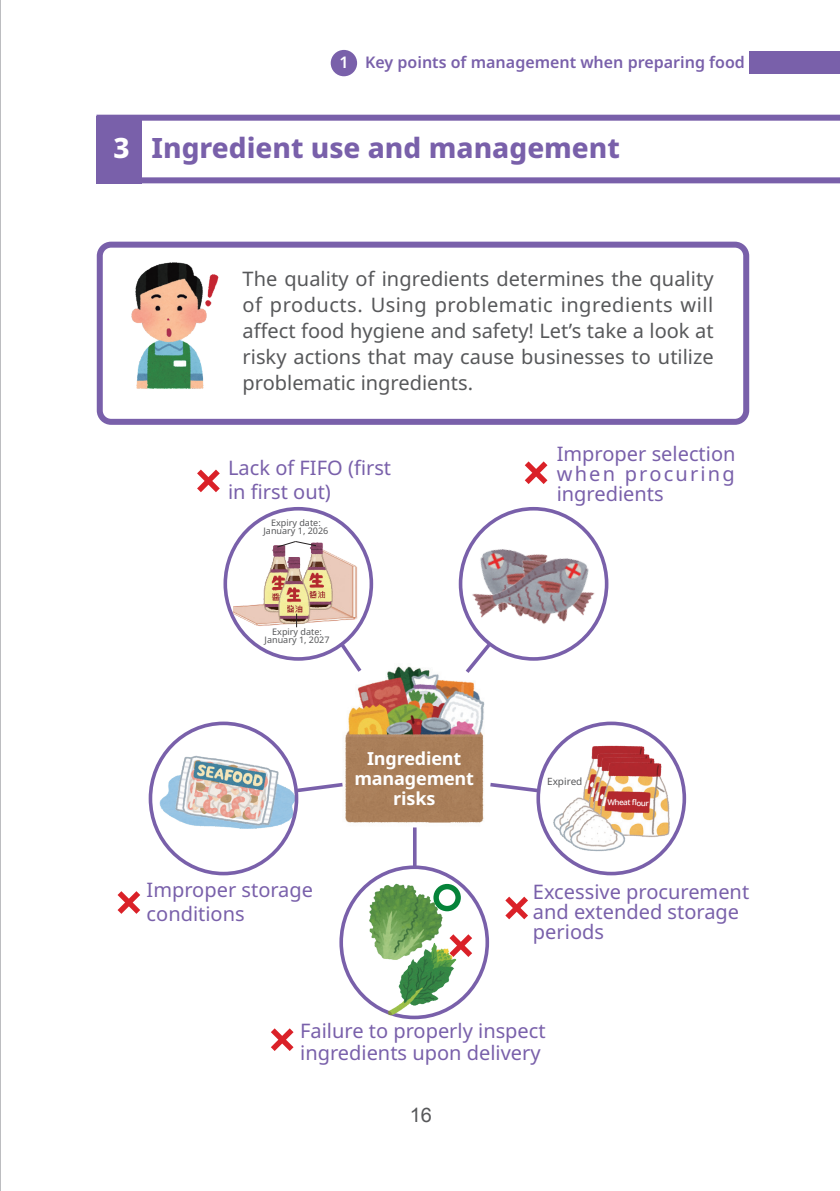
<style>
.page{position:relative;width:840px;height:1191px;background:#fff}
.page>*{position:absolute;margin:0;border:0;box-sizing:border-box;transform-origin:0 0}
.t1{font:800 28px "Noto Sans";color:#7960aa}
.t2{font:20px/26px "Noto Sans";color:#57585a;text-align:justify}
.t3{font:20px/20px "Noto Sans";color:#7960aa}
.t4{font:20px "Arial";color:#57585a}
.t5{font:700 18px/20px "Noto Sans";letter-spacing:-.01em;color:#fff;text-align:center}
.t6{font:600 16px "Noto Sans";color:#7960aa}
.t7{font:10px "Noto Sans";color:#57585a}
.t8{font:9px/8px "Noto Sans";color:#57585a;text-align:center}
.t9{font:500 8px "Noto Sans";color:#fff}
.s1{color:#fff}
</style>
<div class="page">
<div style="left:330px;top:50px;width:27px;height:26px;background:#7960aa;border-radius:50%"></div>
<div style="left:748px;top:51px;width:91px;height:23px;background:#7960aa"></div>
<img style="left:131px;top:262px;width:88px;height:127px">
<img style="left:155px;top:767px;width:142px;height:63px">
<img style="left:171px;top:745px;width:109px;height:85px">
<div style="left:148px;top:721px;width:150px;height:154px;border:4px solid #7960aa;border-radius:50%"></div>
<div style="left:97px;top:242px;width:651px;height:183px;border:6px solid #7960aa;border-radius:11px"></div>
<div style="left:96px;top:116px;width:46px;height:67px;background:#7960aa"></div>
<div style="left:96px;top:177px;width:743px;height:6px;background:#7960aa"></div>
<div style="left:96px;top:115px;width:743px;height:6px;background:#7960aa"></div>
<svg style="left:197px;top:469px;width:23px;height:24px"></svg>
<svg style="left:524px;top:461px;width:24px;height:23px"></svg>
<svg style="left:117px;top:891px;width:23px;height:23px"></svg>
<svg style="left:505px;top:896px;width:23px;height:24px"></svg>
<svg style="left:271px;top:1028px;width:23px;height:23px"></svg>
<img style="left:483px;top:516px;width:126px;height:82px">
<img style="left:458px;top:527px;width:149px;height:133px">
<div style="left:536px;top:721px;width:149px;height:154px;border:4px solid #7960aa;border-radius:50%"></div>
<img style="left:551px;top:743px;width:94px;height:85px">
<img style="left:556px;top:751px;width:94px;height:84px">
<img style="left:561px;top:756px;width:94px;height:86px">
<img style="left:568px;top:760px;width:104px;height:93px">
<div style="left:223px;top:507px;width:150px;height:153px;border:4px solid #7960aa;border-radius:50%"></div>
<img style="left:233px;top:541px;width:126px;height:89px">
<svg style="left:276px;top:541px;width:40px;height:7px"></svg>
<svg style="left:296px;top:613px;width:1px;height:14px"></svg>
<div style="left:339px;top:865px;width:150px;height:154px;border:4px solid #7960aa;border-radius:50%"></div>
<svg style="left:449px;top:934px;width:23px;height:23px"></svg>
<img style="left:383px;top:942px;width:74px;height:73px">
<img style="left:365px;top:882px;width:79px;height:79px">
<div style="left:433px;top:884px;width:27px;height:27px;border:5px solid #058339;border-radius:50%"></div>
<img style="left:345px;top:666px;width:140px;height:157px">
<svg style="left:336px;top:638px;width:29px;height:38px"></svg>
<svg style="left:462px;top:640px;width:32px;height:37px"></svg>
<svg style="left:490px;top:780px;width:51px;height:14px"></svg>
<svg style="left:292px;top:780px;width:54px;height:14px"></svg>
<hr style="left:413px;top:827px;width:3px;height:40px;background:#7960aa">
<svg style="left:606px;top:792px;width:43px;height:19px"></svg>
<hr style="left:0;top:0;width:1px;height:1191px;background:#bcbdc0">
<p class="t6" style="left:339px;top:54px;width:407px"><span class="s1">1</span> Key points of management when preparing food</p>
<h1 class="t1" style="left:113px;top:132px;width:507px"><span class="s1">3</span> Ingredient use and management</h1>
<p class="t2" style="left:242px;top:266px;width:472px">The quality of ingredients determines the quality of products. Using problematic ingredients will affect food hygiene and safety! Let’s take a look at risky actions that may cause businesses to utilize problematic ingredients.</p>
<p class="t3" style="left:228px;top:456px;width:164px;line-height:24px">Lack of FIFO (first in first out)</p>
<p class="t8" style="left:263px;top:519px;width:66px">Expiry date:<br>January 1, 2026</p>
<p class="t8" style="left:264px;top:628px;width:66px">Expiry date:<br>January 1, 2027</p>
<p class="t5" style="left:354px;top:749px;width:121px">Ingredient management risks</p>
<p class="t3" style="left:556px;top:444px;width:180px;text-align:justify">Improper selection when procuring ingredients</p>
<p class="t7" style="left:547px;top:776px;width:37px">Expired</p>
<p class="t9" style="left:607px;top:797px;width:43px;rotate:2deg">Wheat flour</p>
<p class="t3" style="left:146px;top:878px;width:168px;line-height:24px">Improper storage conditions</p>
<p class="t3" style="left:532px;top:882px;width:218px">Excessive procurement and extended storage periods</p>
<p class="t3" style="left:300px;top:1020px;width:247px;line-height:22px">Failure to properly inspect ingredients upon delivery</p>
<p class="t4" style="left:409px;top:1101px;width:24px">16</p>
</div>
